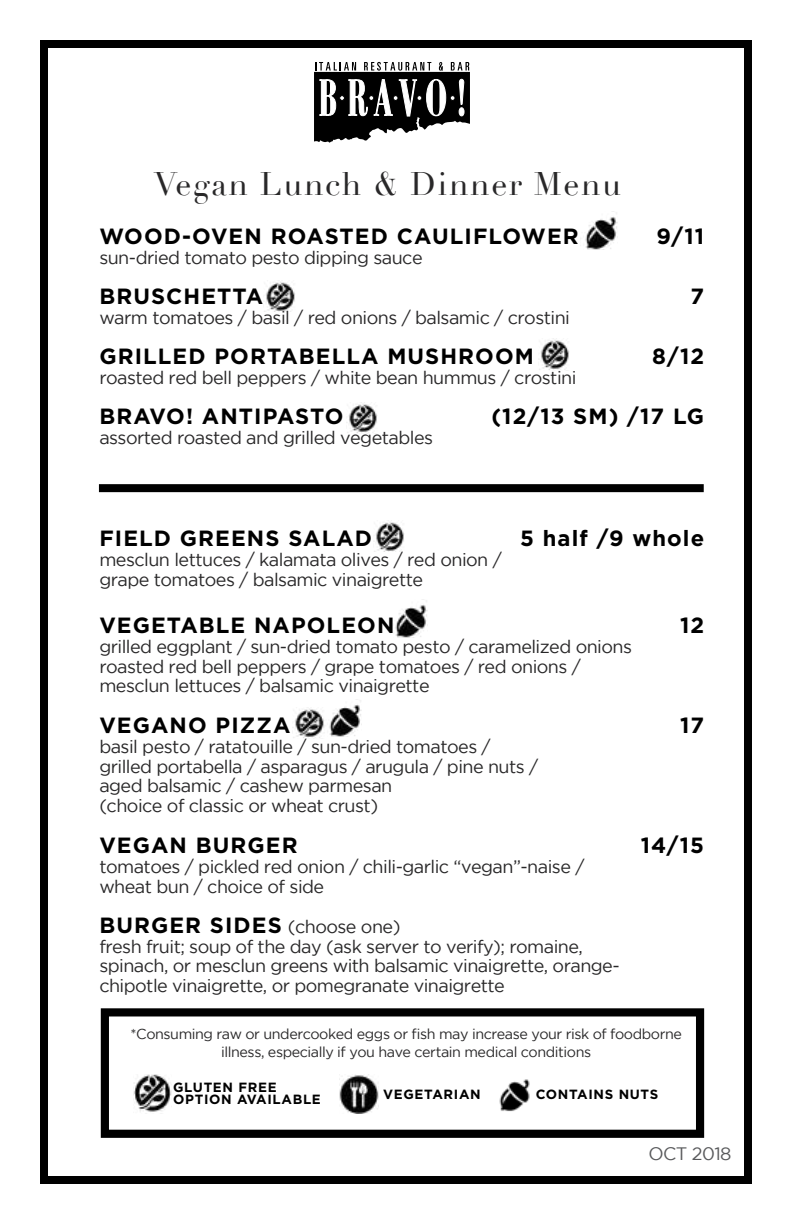
<style>
.page{position:relative;width:792px;height:1224px;background:#fff}
.page>*{position:absolute;margin:0;border:0;box-sizing:border-box;transform-origin:0 0}
.t1{font:32px "Didot";letter-spacing:.05em;color:#292829}
.t2{font:700 22px "Gotham";letter-spacing:.05em;color:#000}
.t3{font:18px/20px "Gotham";letter-spacing:-.03em;color:#292829}
.t4{font:18px "Gotham";letter-spacing:-.03em;color:#58595b}
.t5{font:14.4px/18.4px "Gotham";letter-spacing:-.03em;color:#292829;text-align:center}
.t6{font:700 13.4px/12px "Gotham";letter-spacing:.05em;color:#000}
.s1{font-weight:400;font-size:18px;color:#292829}
</style>
<div class="page">
<div style="left:40px;top:40px;width:712px;height:1144px;border:8px solid #000"></div>
<div style="left:101px;top:1008px;width:603px;height:130px;border:8px solid #000"></div>
<img style="left:133px;top:1075px;width:39px;height:37px">
<img style="left:339px;top:1075px;width:39px;height:39px">
<img style="left:499px;top:1079px;width:31px;height:33px">
<div style="left:99px;top:484px;width:605px;height:8px;background:#000"></div>
<svg style="left:314px;top:62px;width:156px;height:81px"></svg>
<img style="left:539px;top:338px;width:30px;height:32px">
<img style="left:346px;top:402px;width:31px;height:32px">
<img style="left:264px;top:280px;width:31px;height:32px">
<img style="left:292px;top:707px;width:31px;height:32px">
<img style="left:580px;top:211px;width:38px;height:38px">
<img style="left:374px;top:520px;width:30px;height:32px">
<img style="left:323px;top:699px;width:38px;height:38px">
<img style="left:390px;top:599px;width:38px;height:38px">
<h1 class="t1" style="left:154px;top:165px;width:469px">Vegan Lunch &amp; Dinner Menu</h1>
<p class="t2" style="left:99px;top:224px;width:481px">WOOD-OVEN ROASTED CAULIFLOWER</p>
<p class="t2" style="left:656px;top:224px;width:49px">9/11</p>
<p class="t3" style="left:99px;top:248px;width:325px">sun-dried tomato pesto dipping sauce</p>
<p class="t2" style="left:99px;top:284px;width:166px">BRUSCHETTA</p>
<p class="t2" style="left:691px;top:284px;width:15px">7</p>
<p class="t3" style="left:99px;top:308px;width:472px">warm tomatoes / basil / red onions / balsamic / crostini</p>
<p class="t2" style="left:99px;top:344px;width:436px">GRILLED PORTABELLA MUSHROOM</p>
<p class="t2" style="left:652px;top:344px;width:54px">8/12</p>
<p class="t3" style="left:99px;top:368px;width:479px">roasted red bell peppers / white bean hummus / crostini</p>
<p class="t2" style="left:99px;top:404px;width:246px">BRAVO! ANTIPASTO</p>
<p class="t2" style="left:491px;top:404px;width:214px">(12/13 SM) /17 LG</p>
<p class="t3" style="left:99px;top:428px;width:335px">assorted roasted and grilled vegetables</p>
<p class="t2" style="left:99px;top:526px;width:274px">FIELD GREENS SALAD</p>
<p class="t2" style="left:520px;top:526px;width:186px">5 half /9 whole</p>
<p class="t3" style="left:99px;top:549px;width:404px">mesclun lettuces / kalamata olives / red onion / grape tomatoes / balsamic vinaigrette</p>
<p class="t2" style="left:99px;top:612px;width:297px">VEGETABLE NAPOLEON</p>
<p class="t2" style="left:680px;top:612px;width:26px">12</p>
<p class="t3" style="left:99px;top:636px;width:534px">grilled eggplant / sun-dried tomato pesto / caramelized onions roasted red bell peppers / grape tomatoes / red onions / mesclun lettuces / balsamic vinaigrette</p>
<p class="t2" style="left:99px;top:712px;width:193px">VEGANO PIZZA</p>
<p class="t2" style="left:680px;top:712px;width:26px">17</p>
<p class="t3" style="left:99px;top:736px;width:440px">basil pesto / ratatouille / sun-dried tomatoes / grilled portabella / asparagus / arugula / pine nuts / aged balsamic / cashew parmesan<br>(choice of classic or wheat crust)</p>
<p class="t2" style="left:99px;top:832px;width:200px">VEGAN BURGER</p>
<p class="t2" style="left:641px;top:832px;width:65px">14/15</p>
<p class="t3" style="left:99px;top:856px;width:487px">tomatoes / pickled red onion / chili-garlic “vegan”-naise / wheat bun / choice of side</p>
<p class="t2" style="left:99px;top:912px;width:303px">BURGER SIDES <span class="s1">(choose one)</span></p>
<p class="t3" style="left:99px;top:936px;width:522px">fresh fruit; soup of the day (ask server to verify); romaine, spinach, or mesclun greens with balsamic vinaigrette, orange&shy;chipotle vinaigrette, or pomegranate vinaigrette</p>
<p class="t5" style="left:131px;top:1024px;width:553px">*Consuming raw or undercooked eggs or fish may increase your risk of foodborne illness, especially if you have certain medical conditions</p>
<p class="t6" style="left:173px;top:1081px;width:149px">GLUTEN FREE<br>OPTION AVAILABLE</p>
<p class="t6" style="left:383px;top:1088px;width:99px">VEGETARIAN</p>
<p class="t6" style="left:536px;top:1088px;width:124px">CONTAINS NUTS</p>
<p class="t4" style="left:648px;top:1144px;width:85px">OCT 2018</p>
</div>
